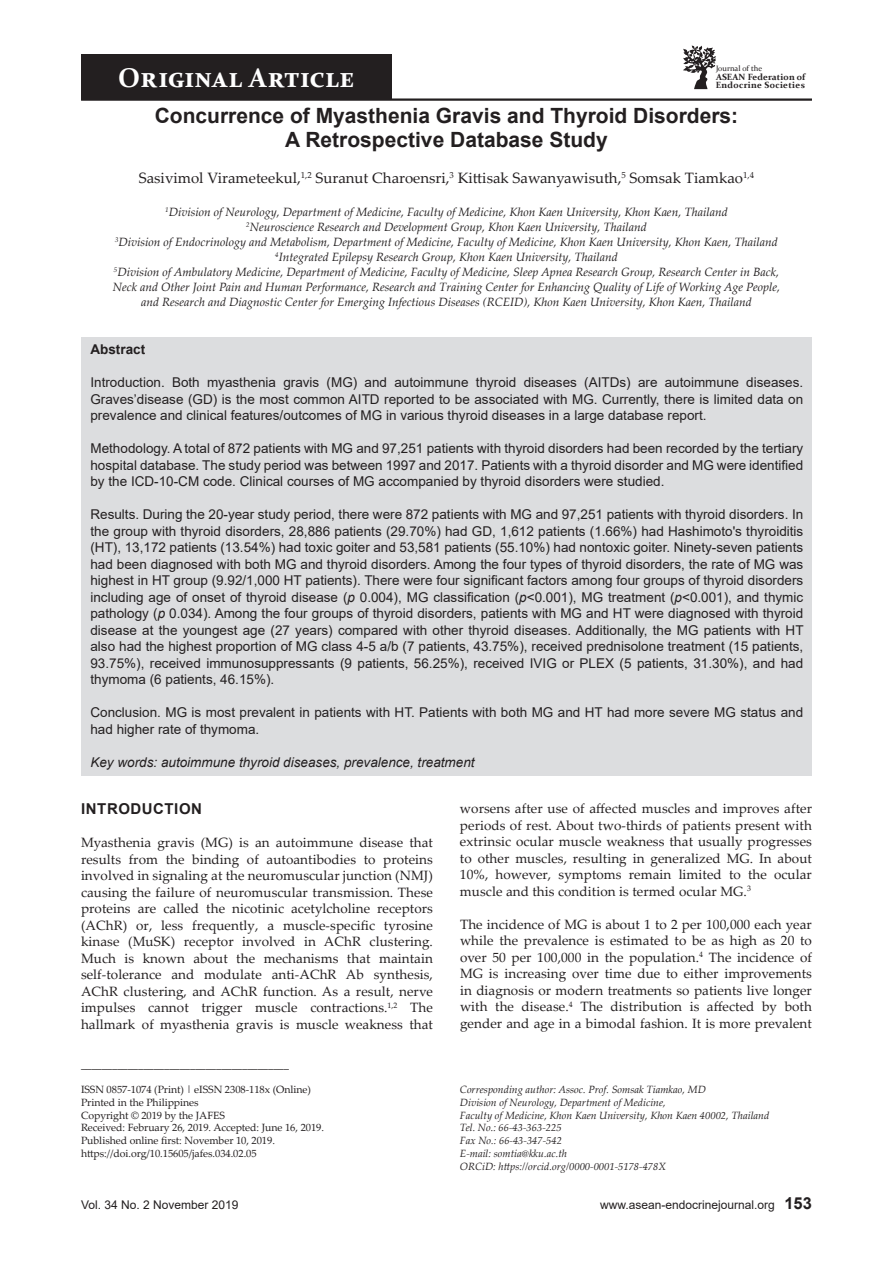
<style>
.page{position:relative;width:893px;height:1263px;background:#fff}
.page>*{position:absolute;margin:0;border:0;box-sizing:border-box;transform-origin:0 0}
.t1{font:700 27px "Constantia";letter-spacing:.005em;color:#fff}
.t2{font:700 21px/24px "Arial";color:#231f20;text-align:center}
.t3{font:15px "Palatino Linotype";color:#231f20}
.t4{font:700 15px "Arial";letter-spacing:.035em;color:#231f20}
.t5{font:13.5px/16.5px "Arial";color:#231f20;text-align:justify}
.t6{font:13.5px/16.5px "Palatino Linotype";letter-spacing:.005em;color:#231f20;text-align:justify}
.t7{font:italic 13.5px "Arial";color:#231f20}
.t8{font:700 13.5px "Arial";color:#231f20}
.t9{font:italic 12px/15px "Palatino Linotype";color:#231f20;text-align:center}
.t10{font:12px "Arial";color:#231f20}
.t11{font:italic 10.5px/12.8px "Palatino Linotype";color:#231f20}
.t12{font:10.5px/12.8px "Palatino Linotype";letter-spacing:-.005em;color:#231f20}
.t13{font:700 9px "Constantia";letter-spacing:.03em;color:#231f20}
.t14{font:700 9px "Constantia";letter-spacing:.01em;color:#231f20}
.t15{font:7.8px "Constantia";color:#231f20}
.s1{font-style:italic}
.s2{font-weight:700;font-size:16.5px}
</style>
<div class="page">
<div style="left:81px;top:338px;width:731px;height:438px;background:#dcdddf"></div>
<hr style="left:81px;top:98px;width:731px;height:3px;background:#231f20">
<svg style="left:683px;top:45px;width:33px;height:44px"></svg>
<div style="left:81px;top:54px;width:311px;height:46px;background:#231f20"></div>
<h1 class="t1" style="left:118px;top:59px;width:238px">Original Article</h1>
<p class="t15" style="left:716px;top:63px;width:48px">Journal of the</p>
<p class="t14" style="left:716px;top:71px;width:91px">ASEAN Federation of</p>
<p class="t13" style="left:716px;top:78px;width:91px">Endocrine Societies</p>
<h2 class="t2" style="left:155px;top:104px;width:585px">Concurrence of Myasthenia Gravis and Thyroid Disorders:<br>A Retrospective Database Study</h2>
<p class="t3" style="left:139px;top:168px;width:617px">Sasivimol Virameteekul,<sup>1,2</sup> Suranut Charoensri,<sup>3</sup> Kittisak Sawanyawisuth,<sup>5</sup> Somsak Tiamkao<sup>1,4</sup></p>
<p class="t9" style="left:113px;top:204px;width:669px"><sup>1</sup>Division of Neurology, Department of Medicine, Faculty of Medicine, Khon Kaen University, Khon Kaen, Thailand<br><sup>2</sup>Neuroscience Research and Development Group, Khon Kaen University, Thailand<br><sup>3</sup>Division of Endocrinology and Metabolism, Department of Medicine, Faculty of Medicine, Khon Kaen University, Khon Kaen, Thailand <sup>4</sup>Integrated Epilepsy Research Group, Khon Kaen University, Thailand<br><sup>5</sup>Division of Ambulatory Medicine, Department of Medicine, Faculty of Medicine, Sleep Apnea Research Group, Research Center in Back, Neck and Other Joint Pain and Human Performance, Research and Training Center for Enhancing Quality of Life of Working Age People, and Research and Diagnostic Center for Emerging Infectious Diseases (RCEID), Khon Kaen University, Khon Kaen, Thailand</p>
<p class="t8" style="left:90px;top:340px;width:56px">Abstract</p>
<p class="t5" style="left:90px;top:374px;width:714px">Introduction. Both myasthenia gravis (MG) and autoimmune thyroid diseases (AITDs) are autoimmune diseases.<br>Graves’disease (GD) is the most common AITD reported to be associated with MG. Currently, there is limited data on prevalence and clinical features/outcomes of MG in various thyroid diseases in a large database report.</p>
<p class="t5" style="left:90px;top:440px;width:714px">Methodology. A total of 872 patients with MG and 97,251 patients with thyroid disorders had been recorded by the tertiary hospital database. The study period was between 1997 and 2017. Patients with a thyroid disorder and MG were identified by the ICD-10-CM code. Clinical courses of MG accompanied by thyroid disorders were studied.</p>
<p class="t5" style="left:90px;top:506px;width:715px">Results. During the 20-year study period, there were 872 patients with MG and 97,251 patients with thyroid disorders. In the group with thyroid disorders, 28,886 patients (29.70%) had GD, 1,612 patients (1.66%) had Hashimoto's thyroiditis (HT), 13,172 patients (13.54%) had toxic goiter and 53,581 patients (55.10%) had nontoxic goiter. Ninety-seven patients had been diagnosed with both MG and thyroid disorders. Among the four types of thyroid disorders, the rate of MG was highest in HT group (9.92/1,000 HT patients). There were four significant factors among four groups of thyroid disorders including age of onset of thyroid disease (<span class="s1">p</span> 0.004), MG classification (<span class="s1">p</span>&lt;0.001), MG treatment (<span class="s1">p</span>&lt;0.001), and thymic pathology (<span class="s1">p</span> 0.034). Among the four groups of thyroid disorders, patients with MG and HT were diagnosed with thyroid disease at the youngest age (27 years) compared with other thyroid diseases. Additionally, the MG patients with HT also had the highest proportion of MG class 4-5 a/b (7 patients, 43.75%), received prednisolone treatment (15 patients, 93.75%), received immunosuppressants (9 patients, 56.25%), received IVIG or PLEX (5 patients, 31.30%), and had thymoma (6 patients, 46.15%).</p>
<p class="t5" style="left:90px;top:704px;width:714px">Conclusion. MG is most prevalent in patients with HT. Patients with both MG and HT had more severe MG status and had higher rate of thymoma.</p>
<p class="t7" style="left:90px;top:753px;width:386px">Key words: autoimmune thyroid diseases, prevalence, treatment</p>
<p class="t4" style="left:81px;top:798px;width:122px">INTRODUCTION</p>
<p class="t6" style="left:81px;top:834px;width:354px">Myasthenia gravis (MG) is an autoimmune disease that results from the binding of autoantibodies to proteins involved in signaling at the neuromuscular junction (NMJ) causing the failure of neuromuscular transmission. These proteins are called the nicotinic acetylcholine receptors (AChR) or, less frequently, a muscle-specific tyrosine kinase (MuSK) receptor involved in AChR clustering.<br>Much is known about the mechanisms that maintain self-tolerance and modulate anti-AChR Ab synthesis, AChR clustering, and AChR function. As a result, nerve impulses cannot trigger muscle contractions.<sup>1,2</sup> The hallmark of myasthenia gravis is muscle weakness that</p>
<p class="t6" style="left:460px;top:800px;width:353px">worsens after use of affected muscles and improves after periods of rest. About two-thirds of patients present with extrinsic ocular muscle weakness that usually progresses to other muscles, resulting in generalized MG. In about 10%, however, symptoms remain limited to the ocular muscle and this condition is termed ocular MG.<sup>3</sup></p>
<p class="t6" style="left:460px;top:915px;width:353px">The incidence of MG is about 1 to 2 per 100,000 each year while the prevalence is estimated to be as high as 20 to over 50 per 100,000 in the population.<sup>4</sup> The incidence of MG is increasing over time due to either improvements in diagnosis or modern treatments so patients live longer with the disease.<sup>4</sup> The distribution is affected by both gender and age in a bimodal fashion. It is more prevalent</p>
<p class="t12" style="left:81px;top:1057px;width:209px">________________________________________</p>
<p class="t12" style="left:81px;top:1083px;width:245px">ISSN 0857-1074 (Print) | eISSN 2308-118x (Online)<br>Printed in the Philippines<br>Copyright © 2019 by the JAFES<br>Received: February 26, 2019. Accepted: June 16, 2019.<br>Published online first: November 10, 2019. https://doi.org/10.15605/jafes.034.02.05</p>
<p class="t11" style="left:460px;top:1083px;width:311px">Corresponding author: Assoc. Prof. Somsak Tiamkao, MD<br>Division of Neurology, Department of Medicine,<br>Faculty of Medicine, Khon Kaen University, Khon Kaen 40002, Thailand Tel. No.: 66-43-363-225<br>Fax No.: 66-43-347-542<br>E-mail: somtia@kku.ac.th<br>ORCiD: https://orcid.org/0000-0001-5178-478X</p>
<p class="t10" style="left:81px;top:1196px;width:159px">Vol. 34 No. 2 November 2019</p>
<p class="t10" style="left:600px;top:1196px;width:213px">www.asean-endocrinejournal.org <span class="s2">153</span></p>
</div>
